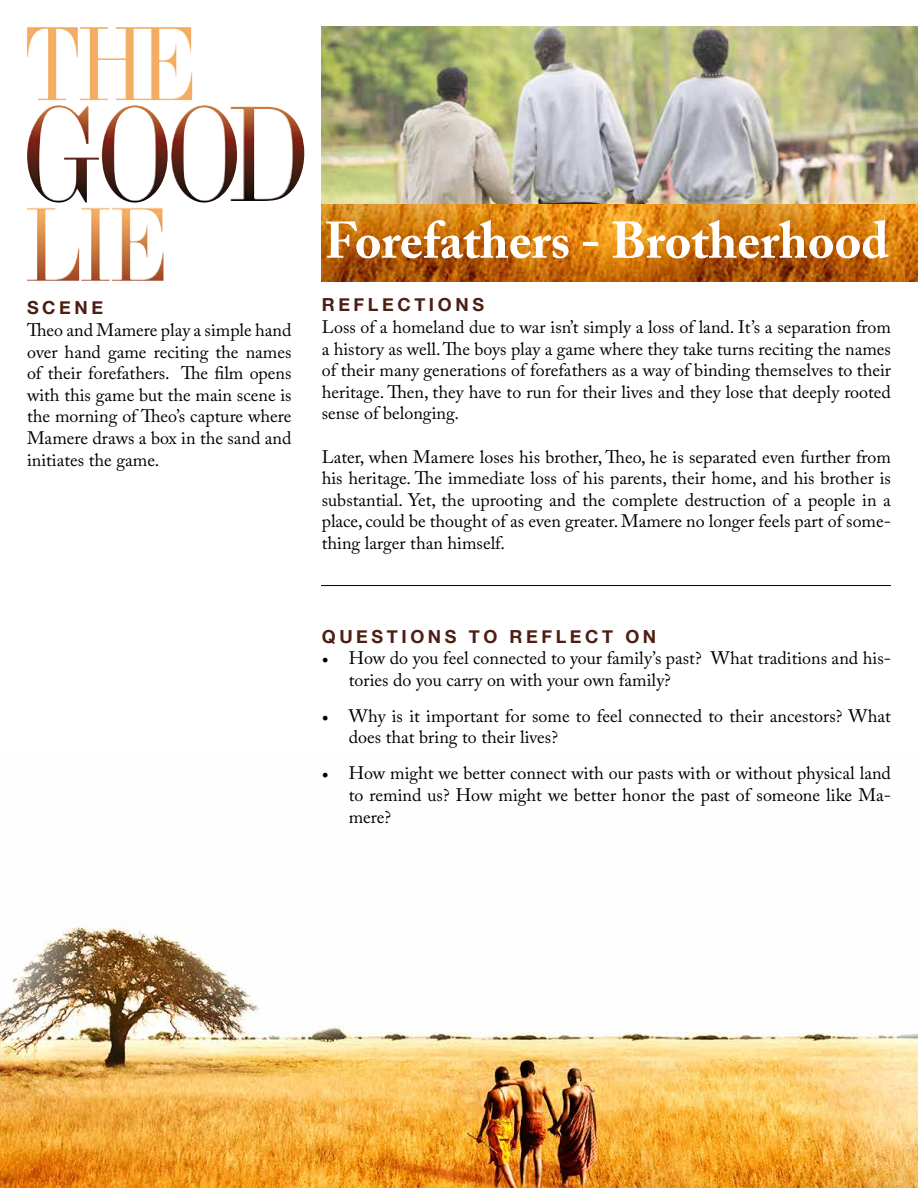
<style>
.page{position:relative;width:918px;height:1188px;background:#fff}
.page>*{position:absolute;margin:0;border:0;box-sizing:border-box;transform-origin:0 0}
.t1{font:700 51px "Adobe Caslon Pro";color:#fff}
.t2{font:18px/21.6px "Adobe Caslon Pro";color:#000;text-align:justify}
.t3{font:700 18px "Helvetica Neue";letter-spacing:.2em;color:#4b1f14}
.s1{font-family:"Minion Pro"}
</style>
<div class="page">
<img style="left:0;top:922px;width:918px;height:266px">
<img style="left:322px;top:27px;width:596px;height:254px">
<hr style="left:321px;top:585px;width:570px;height:1px;background:#000">
<img style="left:27px;top:27px;width:277px;height:254px">
<p class="t3" style="left:27px;top:294px;width:78px">SCENE</p>
<p class="t2" style="left:27px;top:319px;width:266px">Theo and Mamere play a simple hand over hand game reciting the names of their forefathers. The film opens with this game but the main scene is the morning of Theo’s capture where Mamere draws a box in the sand and initiates the game.</p>
<h1 class="t1" style="left:325px;top:210px;width:566px">Forefathers - Brotherhood</h1>
<p class="t3" style="left:322px;top:291px;width:164px">REFLECTIONS</p>
<p class="t2" style="left:322px;top:316px;width:571px">Loss of a homeland due to war isn’t simply a loss of land. It’s a separation from a history as well. The boys play a game where they take turns reciting the names of their many generations of forefathers as a way of binding themselves to their heritage. Then, they have to run for their lives and they lose that deeply rooted sense of belonging.</p>
<p class="t2" style="left:322px;top:445px;width:571px">Later, when Mamere loses his brother, Theo, he is separated even further from his heritage. The immediate loss of his parents, their home, and his brother is substantial. Yet, the uprooting and the complete destruction of a people in a place, could be thought of as even greater. Mamere no longer feels part of some&shy;thing larger than himself.</p>
<p class="t3" style="left:322px;top:622px;width:336px">QUESTIONS TO REFLECT ON</p>
<p class="t2" style="left:349px;top:647px;width:544px;text-indent:-27px"><span class="s1">•</span> How do you feel connected to your family’s past? What traditions and his&shy;tories do you carry on with your own family?</p>
<p class="t2" style="left:349px;top:705px;width:544px;text-indent:-27px"><span class="s1">•</span> Why is it important for some to feel connected to their ancestors? What does that bring to their lives?</p>
<p class="t2" style="left:349px;top:762px;width:544px;text-indent:-27px"><span class="s1">•</span> How might we better connect with our pasts with or without physical land to remind us? How might we better honor the past of someone like Ma&shy;mere?</p>
</div>
